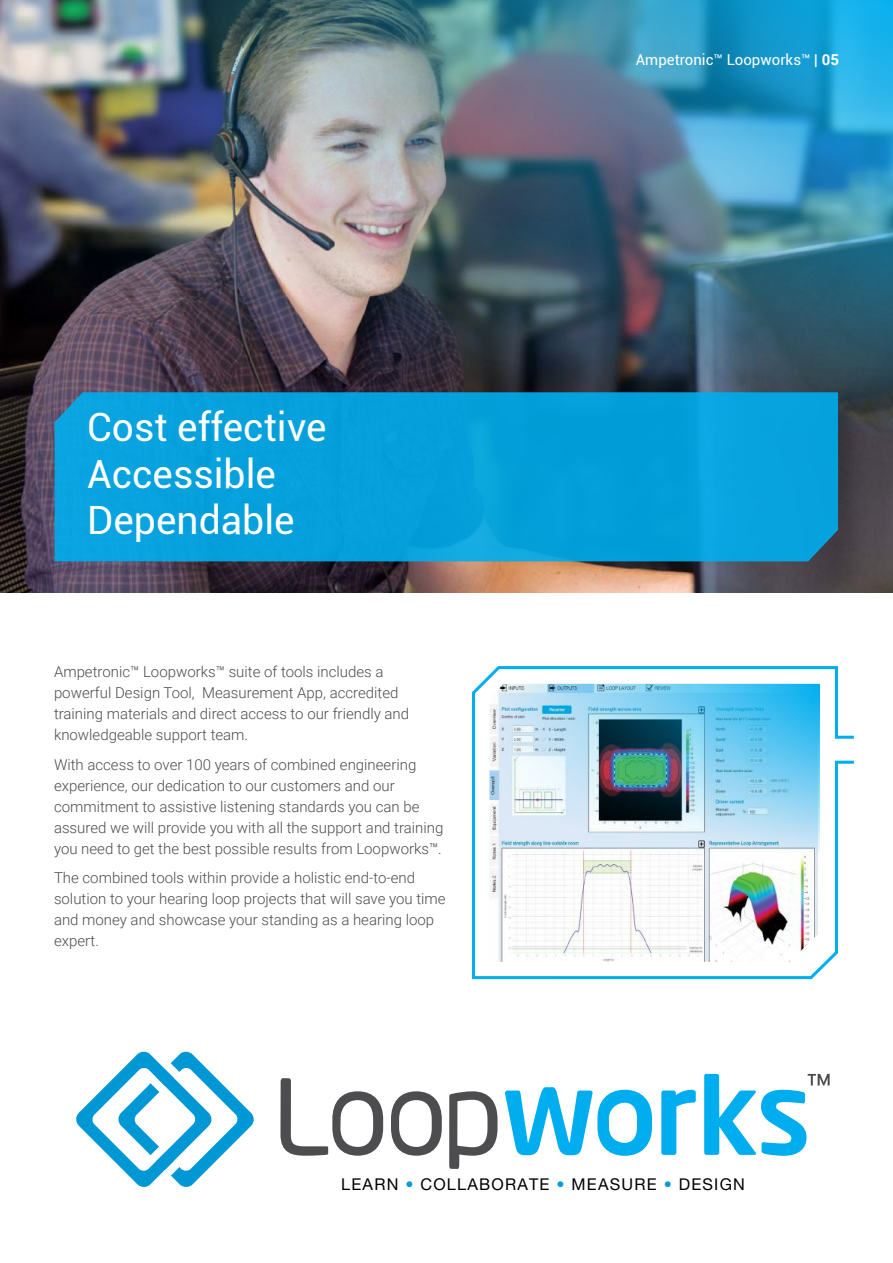
<style>
.page{position:relative;width:893px;height:1263px;background:#fff}
.page>*{position:absolute;margin:0;border:0;box-sizing:border-box;transform-origin:0 0}
.t1{font:39px/46.5px "Roboto";color:#fff}
.t2{font:16.2px "Helvetica Neue";letter-spacing:.075em;color:#000}
.t3{font:300 15px/21px "Roboto";color:#4d4d4f}
.t4{font:15px "Roboto";color:#fff}
.s1{font-weight:700}
.s2{color:#009bdb}
</style>
<div class="page">
<img style="left:0;top:0;width:893px;height:592px">
<div style="left:55px;top:392px;width:783px;height:169px;background:#06a1dc"></div>
<svg style="left:76px;top:1051px;width:178px;height:136px"></svg>
<svg style="left:280px;top:1078px;width:103px;height:78px"></svg>
<svg style="left:391px;top:1091px;width:51px;height:65px"></svg>
<svg style="left:449px;top:1091px;width:48px;height:78px"></svg>
<svg style="left:505px;top:1087px;width:147px;height:69px"></svg>
<svg style="left:661px;top:1090px;width:35px;height:65px"></svg>
<svg style="left:704px;top:1074px;width:126px;height:82px"></svg>
<svg style="left:472px;top:666px;width:382px;height:314px"></svg>
<img style="left:489px;top:684px;width:331px;height:230px">
<h1 class="t1" style="left:87px;top:402px;width:241px">Cost effective<br>Accessible<br>Dependable</h1>
<p class="t3" style="left:54px;top:661px;width:357px">Ampetronic™ Loopworks™ suite of tools includes a powerful Design Tool, Measurement App, accredited training materials and direct access to our friendly and knowledgeable support team.</p>
<p class="t3" style="left:54px;top:753px;width:391px">With access to over 100 years of combined engineering experience, our dedication to our customers and our commitment to assistive listening standards you can be assured we will provide you with all the support and training you need to get the best possible results from Loopworks™.</p>
<p class="t3" style="left:54px;top:867px;width:393px">The combined tools within provide a holistic end-to-end solution to your hearing loop projects that will save you time and money and showcase your standing as a hearing loop expert.</p>
<p class="t4" style="left:636px;top:49px;width:205px">Ampetronic™ Loopworks™ | <span class="s1">05</span></p>
<p class="t2" style="left:341px;top:1175px;width:405px">LEARN <span class="s2">•</span> COLLABORATE <span class="s2">•</span> MEASURE <span class="s2">•</span> DESIGN</p>
</div>
